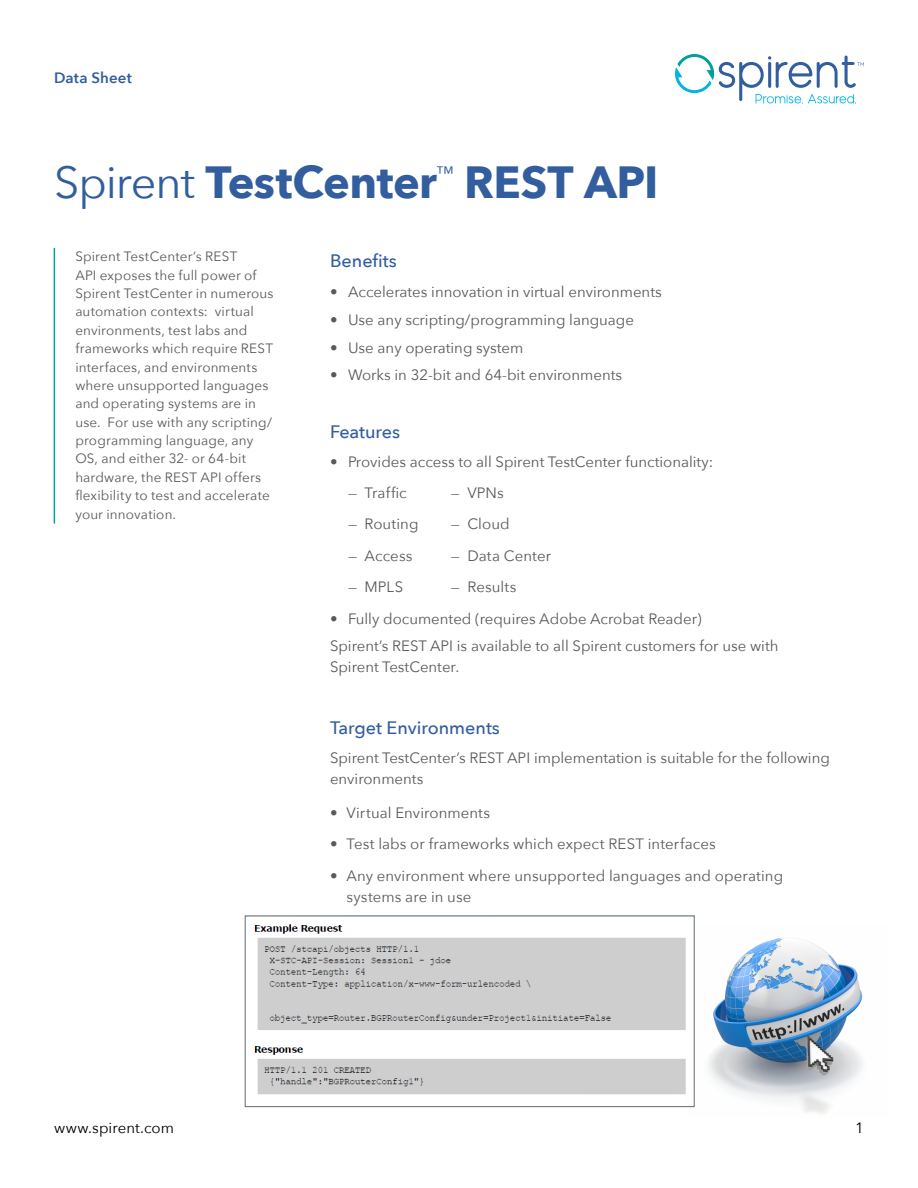
<style>
.page{position:relative;width:918px;height:1188px;background:#fff}
.page>*{position:absolute;margin:0;border:0;box-sizing:border-box;transform-origin:0 0}
.t1{font:700 45px "Avenir Next";letter-spacing:-.01em;color:#325d9e}
.t2{font:500 18px "Avenir Next";color:#325d9e}
.t3{font:18px "Avenir Next";color:#325d9e}
.t4{font:15px/21px "Avenir Next";color:#58595b}
.t5{font:15px "Avenir Next";letter-spacing:.005em;color:#000}
.t6{font:600 15px "Avenir Next";letter-spacing:.01em;color:#325d9e}
.t7{font:13.5px/18.3px "Avenir Next";letter-spacing:.01em;color:#58595b}
.s1{font-weight:400}
</style>
<div class="page">
<svg style="left:675px;top:54px;width:189px;height:50px"></svg>
<hr style="left:54px;top:248px;width:1px;height:276px;background:#00a19c">
<img style="left:689px;top:938px;width:174px;height:176px">
<img style="left:254px;top:924px;width:439px;height:181px">
<div style="left:245px;top:916px;width:450px;height:191px;border:1px solid #656c72"></div>
<p class="t6" style="left:54px;top:65px;width:79px">Data Sheet</p>
<h1 class="t1" style="left:54px;top:144px;width:385px"><span class="s1">Spirent</span> TestCenter</h1>
<p class="t3" style="left:436px;top:157px;width:19px">™</p>
<h1 class="t1" style="left:464px;top:144px;width:196px">REST API</h1>
<p class="t7" style="left:75px;top:247px;width:200px">Spirent TestCenter’s REST<br>API exposes the full power of<br>Spirent TestCenter in numerous automation contexts: virtual environments, test labs and frameworks which require REST interfaces, and environments where unsupported languages and operating systems are in use. For use with any scripting/ programming language, any<br>OS, and either 32- or 64-bit hardware, the REST API offers flexibility to test and accelerate your innovation.</p>
<p class="t2" style="left:330px;top:246px;width:68px">Benefits</p>
<p class="t4" style="left:330px;top:281px;width:333px">• Accelerates innovation in virtual environments</p>
<p class="t4" style="left:330px;top:309px;width:306px">• Use any scripting/programming language</p>
<p class="t4" style="left:330px;top:336px;width:195px">• Use any operating system</p>
<p class="t4" style="left:330px;top:364px;width:294px">• Works in 32-bit and 64-bit environments</p>
<p class="t2" style="left:330px;top:416px;width:72px">Features</p>
<p class="t4" style="left:330px;top:451px;width:385px">• Provides access to all Spirent TestCenter functionality:</p>
<p class="t4" style="left:348px;top:481px;width:60px">— Traffic</p>
<p class="t4" style="left:348px;top:513px;width:72px">— Routing</p>
<p class="t4" style="left:348px;top:544px;width:66px">— Access</p>
<p class="t4" style="left:348px;top:576px;width:57px">— MPLS</p>
<p class="t4" style="left:330px;top:604px;width:450px;line-height:27.8px">• Fully documented (requires Adobe Acrobat Reader)<br>Spirent’s REST API is available to all Spirent customers for use with</p>
<p class="t4" style="left:330px;top:656px;width:131px">Spirent TestCenter.</p>
<p class="t4" style="left:451px;top:481px;width:55px">— VPNs</p>
<p class="t4" style="left:451px;top:513px;width:60px">— Cloud</p>
<p class="t4" style="left:451px;top:544px;width:102px">— Data Center</p>
<p class="t4" style="left:451px;top:576px;width:67px">— Results</p>
<p class="t2" style="left:330px;top:712px;width:171px">Target Environments</p>
<p class="t4" style="left:330px;top:747px;width:501px">Spirent TestCenter’s REST API implementation is suitable for the following environments</p>
<p class="t4" style="left:330px;top:802px;width:162px">• Virtual Environments</p>
<p class="t4" style="left:330px;top:833px;width:387px">• Test labs or frameworks which expect REST interfaces</p>
<p class="t4" style="left:346px;top:865px;width:438px;text-indent:-16px">• Any environment where unsupported languages and operating systems are in use</p>
<p class="t5" style="left:54px;top:1115px;width:122px">www.spirent.com</p>
<p class="t5" style="left:855px;top:1115px;width:10px">1</p>
</div>
